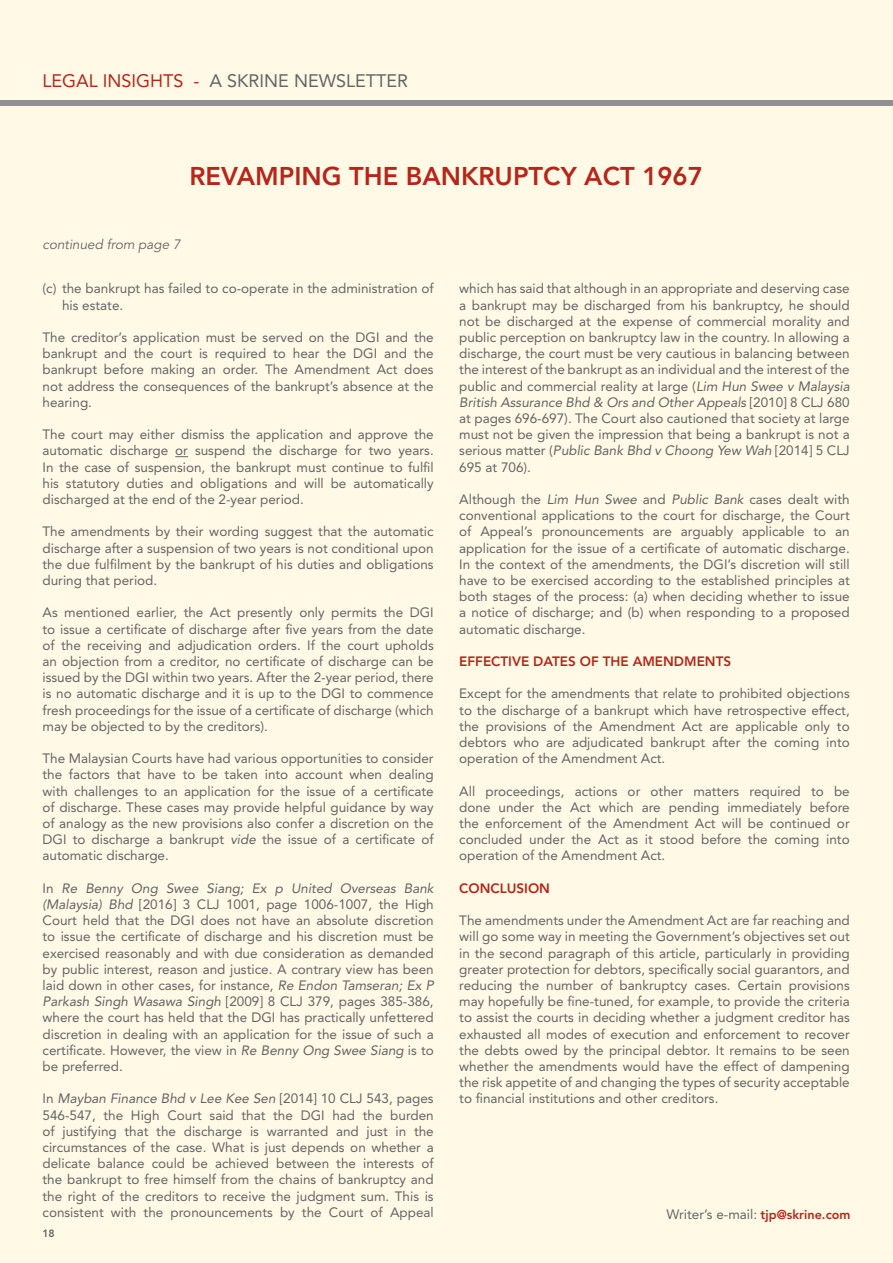
<style>
.page{position:relative;width:893px;height:1263px;background:#fff9e5}
.page>*{position:absolute;margin:0;border:0;box-sizing:border-box;transform-origin:0 0}
.t1{font:800 25.5px "Avenir";color:#b5261b}
.t2{font:18px "Avenir";color:#636466}
.t3{font:13.5px/16.2px "Avenir";color:#636466;text-align:justify}
.t4{font:800 13.5px "Avenir";color:#b5261b}
.t5{font:italic 13.5px "Avenir";color:#636466}
.t6{font:800 10.5px "Avenir";color:#636466}
.s1{color:#b5261b}
.s2{font-style:italic}
.s3{font-weight:800;font-size:12.75px;color:#b5261b}
</style>
<div class="page">
<div style="left:0;top:101px;width:893px;height:5px;background:#919195"></div>
<svg style="left:175px;top:456px;width:13px;height:1px"></svg>
<h2 class="t2" style="left:43px;top:71px;width:367px"><span class="s1">LEGAL INSIGHTS -</span> A SKRINE NEWSLETTER</h2>
<h1 class="t1" style="left:189px;top:161px;width:515px">REVAMPING THE BANKRUPTCY ACT 1967</h1>
<p class="t5" style="left:43px;top:237px;width:140px">continued from page 7</p>
<p class="t3" style="left:62px;top:281px;width:373px;text-indent:-19px">(c) the bankrupt has failed to co-operate in the administration of his estate.</p>
<p class="t3" style="left:43px;top:329px;width:393px">The creditor’s application must be served on the DGI and the bankrupt and the court is required to hear the DGI and the bankrupt before making an order. The Amendment Act does not address the consequences of the bankrupt’s absence at the hearing.</p>
<p class="t3" style="left:43px;top:426px;width:393px">The court may either dismiss the application and approve the automatic discharge or suspend the discharge for two years.<br>In the case of suspension, the bankrupt must continue to fulfil his statutory duties and obligations and will be automatically discharged at the end of the 2-year period.</p>
<p class="t3" style="left:43px;top:524px;width:393px">The amendments by their wording suggest that the automatic discharge after a suspension of two years is not conditional upon the due fulfilment by the bankrupt of his duties and obligations during that period.</p>
<p class="t3" style="left:43px;top:605px;width:393px">As mentioned earlier, the Act presently only permits the DGI to issue a certificate of discharge after five years from the date of the receiving and adjudication orders. If the court upholds an objection from a creditor, no certificate of discharge can be issued by the DGI within two years. After the 2-year period, there is no automatic discharge and it is up to the DGI to commence fresh proceedings for the issue of a certificate of discharge (which may be objected to by the creditors).</p>
<p class="t3" style="left:43px;top:750px;width:393px">The Malaysian Courts have had various opportunities to consider the factors that have to be taken into account when dealing with challenges to an application for the issue of a certificate of discharge. These cases may provide helpful guidance by way of analogy as the new provisions also confer a discretion on the DGI to discharge a bankrupt <span class="s2">vide</span> the issue of a certificate of automatic discharge.</p>
<p class="t3" style="left:43px;top:880px;width:393px">In <span class="s2">Re Benny Ong Swee Siang; Ex p United Overseas Bank (Malaysia) Bhd</span> [2016] 3 CLJ 1001, page 1006-1007, the High Court held that the DGI does not have an absolute discretion to issue the certificate of discharge and his discretion must be exercised reasonably and with due consideration as demanded by public interest, reason and justice. A contrary view has been laid down in other cases, for instance, <span class="s2">Re Endon Tamseran; Ex P Parkash Singh Wasawa Singh</span> [2009] 8 CLJ 379, pages 385-386, where the court has held that the DGI has practically unfettered discretion in dealing with an application for the issue of such a certificate. However, the view in <span class="s2">Re Benny Ong Swee Siang</span> is to be preferred.</p>
<p class="t3" style="left:43px;top:1091px;width:393px">In <span class="s2">Mayban Finance Bhd v Lee Kee Sen</span> [2014] 10 CLJ 543, pages 546-547, the High Court said that the DGI had the burden of justifying that the discharge is warranted and just in the circumstances of the case. What is just depends on whether a delicate balance could be achieved between the interests of the bankrupt to free himself from the chains of bankruptcy and the right of the creditors to receive the judgment sum. This is consistent with the pronouncements by the Court of Appeal</p>
<p class="t6" style="left:42px;top:1227px;width:14px">18</p>
<p class="t3" style="left:459px;top:281px;width:392px">which has said that although in an appropriate and deserving case a bankrupt may be discharged from his bankruptcy, he should not be discharged at the expense of commercial morality and public perception on bankruptcy law in the country. In allowing a discharge, the court must be very cautious in balancing between the interest of the bankrupt as an individual and the interest of the public and commercial reality at large (<span class="s2">Lim Hun Swee v Malaysia British Assurance Bhd &amp; Ors and Other Appeals</span> [2010] 8 CLJ 680 at pages 696-697). The Court also cautioned that society at large must not be given the impression that being a bankrupt is not a serious matter (<span class="s2">Public Bank Bhd v Choong Yew Wah</span> [2014] 5 CLJ 695 at 706).</p>
<p class="t3" style="left:459px;top:491px;width:392px">Although the <span class="s2">Lim Hun Swee</span> and <span class="s2">Public Bank</span> cases dealt with conventional applications to the court for discharge, the Court of Appeal’s pronouncements are arguably applicable to an application for the issue of a certificate of automatic discharge.<br>In the context of the amendments, the DGI’s discretion will still have to be exercised according to the established principles at both stages of the process: (a) when deciding whether to issue a notice of discharge; and (b) when responding to a proposed automatic discharge.</p>
<p class="t4" style="left:459px;top:653px;width:273px">EFFECTIVE DATES OF THE AMENDMENTS</p>
<p class="t3" style="left:459px;top:686px;width:392px">Except for the amendments that relate to prohibited objections to the discharge of a bankrupt which have retrospective effect, the provisions of the Amendment Act are applicable only to debtors who are adjudicated bankrupt after the coming into operation of the Amendment Act.</p>
<p class="t3" style="left:459px;top:783px;width:392px">All proceedings, actions or other matters required to be done under the Act which are pending immediately before the enforcement of the Amendment Act will be continued or concluded under the Act as it stood before the coming into operation of the Amendment Act.</p>
<p class="t4" style="left:459px;top:880px;width:92px">CONCLUSION</p>
<p class="t3" style="left:459px;top:912px;width:392px">The amendments under the Amendment Act are far reaching and will go some way in meeting the Government’s objectives set out in the second paragraph of this article, particularly in providing greater protection for debtors, specifically social guarantors, and reducing the number of bankruptcy cases. Certain provisions may hopefully be fine-tuned, for example, to provide the criteria to assist the courts in deciding whether a judgment creditor has exhausted all modes of execution and enforcement to recover the debts owed by the principal debtor. It remains to be seen whether the amendments would have the effect of dampening the risk appetite of and changing the types of security acceptable to financial institutions and other creditors.</p>
<p class="t3" style="left:666px;top:1207px;width:186px">Writer’s e-mail: <span class="s3">tjp@skrine.com</span></p>
</div>
